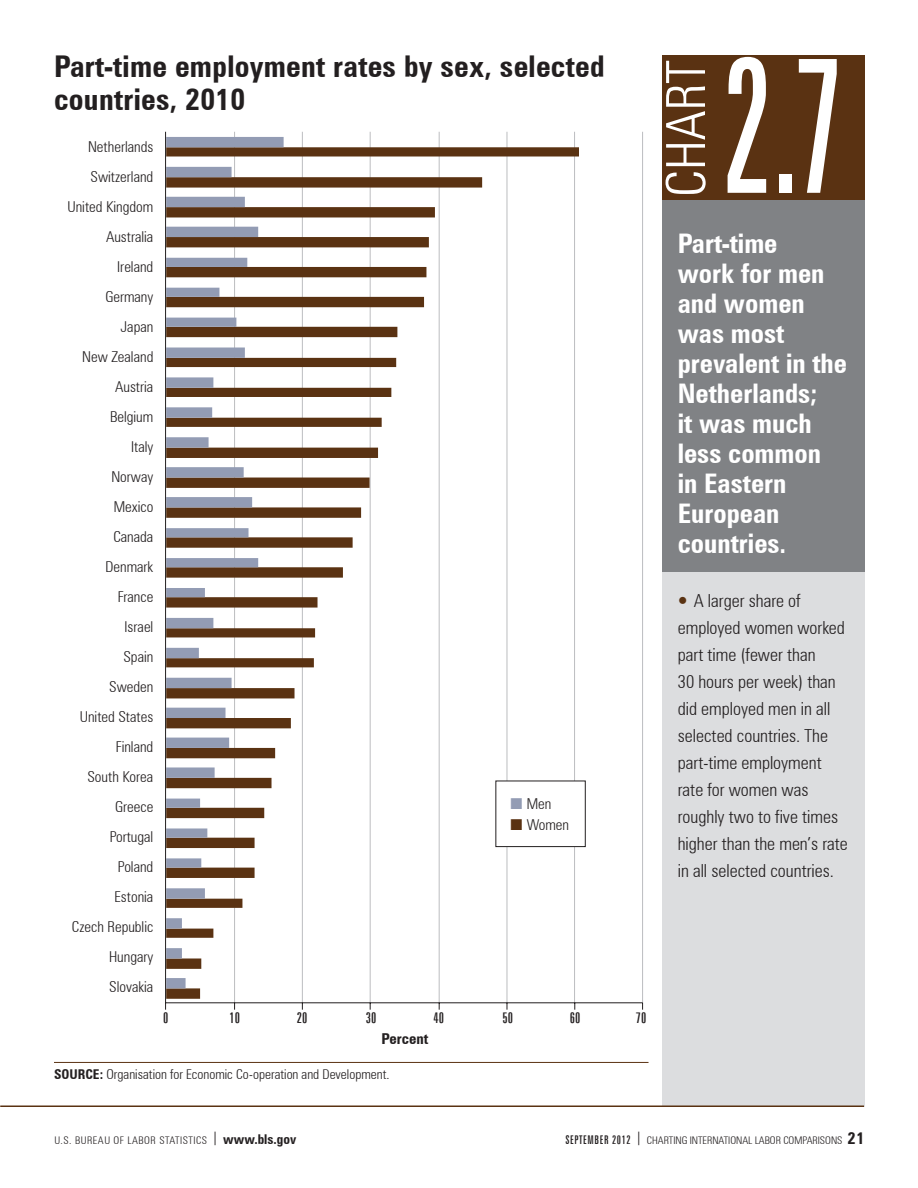
<style>
.page{position:relative;width:918px;height:1188px;background:#fff}
.page>*{position:absolute;margin:0;border:0;box-sizing:border-box;transform-origin:0 0}
.t1{font:extra-condensed 192px "Zurich BT";color:#fff;scale:.75 1}
.t2{font:300 condensed 54px "Zurich BT";color:#fff}
.t3{font:700 condensed 30px/33px "Zurich BT";letter-spacing:.01em;color:#231f20}
.t4{font:700 condensed 27px/30px "Zurich BT";color:#fff}
.t5{font:300 condensed 18px/27px "Zurich BT";color:#231f20}
.t6{font:300 condensed 15px "Zurich BT";color:#231f20}
.Chart_text{font:extra-condensed 15px "Zurich BT";color:#231f20}
.Chart_text-2{font:700 condensed 15px "Zurich BT";color:#231f20}
.t7{font:300 condensed 13.5px "Zurich BT";color:#231f20}
.t8{font:300 condensed 10.5px "Zurich BT";color:#231f20}
.t9{font:300 condensed 10.5px "Zurich BT";letter-spacing:.05em;color:#231f20}
.s1{font-weight:700}
.s2{font-weight:400;font-stretch:extra-condensed;font-size:13.5px}
.s3{font-weight:700;font-size:13.5px}
.s4{font-weight:400;font-stretch:extra-condensed;font-size:12px}
.s5{font-weight:700;font-size:16.5px}
</style>
<div class="page">
<div style="left:662px;top:200px;width:202px;height:907px;background:#dcdddf"></div>
<hr style="left:0;top:1106px;width:864px;height:1px;background:#5a3212">
<div style="left:662px;top:200px;width:202px;height:372px;background:#808285"></div>
<div style="left:662px;top:55px;width:202px;height:145px;background:#5a3212"></div>
<hr style="left:54px;top:1062px;width:595px;height:1px;background:#5a3212">
<hr style="left:234px;top:132px;width:1px;height:871px;background:#bcbdc0">
<hr style="left:302px;top:132px;width:1px;height:871px;background:#bcbdc0">
<hr style="left:370px;top:132px;width:1px;height:871px;background:#bcbdc0">
<hr style="left:439px;top:132px;width:1px;height:871px;background:#bcbdc0">
<hr style="left:507px;top:132px;width:1px;height:871px;background:#bcbdc0">
<hr style="left:574px;top:132px;width:1px;height:871px;background:#bcbdc0">
<hr style="left:642px;top:132px;width:1px;height:871px;background:#bcbdc0">
<svg style="left:166px;top:147px;width:413px;height:852px"></svg>
<svg style="left:166px;top:137px;width:118px;height:851px"></svg>
<hr style="left:166px;top:1002px;width:477px;height:1px;background:#231f20">
<hr style="left:165px;top:132px;width:1px;height:871px;background:#231f20">
<div style="left:496px;top:781px;width:89px;height:66px;background:#fff"></div>
<div style="left:495px;top:781px;width:91px;height:66px;border:1px solid #231f20"></div>
<p class="t3" style="left:54px;top:49px;width:552px">Part-time employment rates by sex, selected countries, 2010</p>
<p class="t6" style="left:88px;top:137px;width:67px">Netherlands</p>
<p class="t6" style="left:91px;top:167px;width:64px">Switzerland</p>
<p class="t6" style="left:67px;top:197px;width:87px">United Kingdom</p>
<p class="t6" style="left:106px;top:227px;width:49px">Australia</p>
<p class="t6" style="left:117px;top:257px;width:38px">Ireland</p>
<p class="t6" style="left:105px;top:287px;width:49px">Germany</p>
<p class="t6" style="left:121px;top:317px;width:34px">Japan</p>
<p class="t6" style="left:82px;top:347px;width:73px">New Zealand</p>
<p class="t6" style="left:115px;top:377px;width:40px">Austria</p>
<p class="t6" style="left:110px;top:407px;width:45px">Belgium</p>
<p class="t6" style="left:131px;top:437px;width:24px">Italy</p>
<p class="t6" style="left:111px;top:467px;width:43px">Norway</p>
<p class="t6" style="left:114px;top:497px;width:41px">Mexico</p>
<p class="t6" style="left:113px;top:527px;width:42px">Canada</p>
<p class="t6" style="left:105px;top:557px;width:49px">Denmark</p>
<p class="t6" style="left:118px;top:587px;width:37px">France</p>
<p class="t6" style="left:125px;top:617px;width:30px">Israel</p>
<p class="t6" style="left:123px;top:647px;width:31px">Spain</p>
<p class="t6" style="left:109px;top:677px;width:46px">Sweden</p>
<p class="t6" style="left:80px;top:707px;width:75px">United States</p>
<p class="t6" style="left:116px;top:737px;width:39px">Finland</p>
<p class="t6" style="left:87px;top:767px;width:67px">South Korea</p>
<p class="t6" style="left:115px;top:797px;width:40px">Greece</p>
<p class="t6" style="left:110px;top:827px;width:45px">Portugal</p>
<p class="t6" style="left:118px;top:857px;width:37px">Poland</p>
<p class="t6" style="left:114px;top:887px;width:40px">Estonia</p>
<p class="t6" style="left:72px;top:917px;width:83px">Czech Republic</p>
<p class="t6" style="left:109px;top:947px;width:46px">Hungary</p>
<p class="t6" style="left:109px;top:977px;width:46px">Slovakia</p>
<p class="Chart_text" style="left:163px;top:1009px;width:7px">0</p>
<p class="Chart_text" style="left:229px;top:1009px;width:12px">10</p>
<p class="Chart_text" style="left:297px;top:1009px;width:12px">20</p>
<p class="Chart_text" style="left:366px;top:1009px;width:12px">30</p>
<p class="Chart_text" style="left:433px;top:1009px;width:12px">40</p>
<p class="Chart_text" style="left:502px;top:1009px;width:12px">50</p>
<p class="Chart_text" style="left:570px;top:1009px;width:12px">60</p>
<p class="Chart_text" style="left:636px;top:1009px;width:12px">70</p>
<p class="t6" style="left:527px;top:794px;width:26px">Men</p>
<p class="t6" style="left:527px;top:816px;width:44px">Women</p>
<p class="Chart_text-2" style="left:382px;top:1030px;width:48px">Percent</p>
<p class="t7" style="left:54px;top:1066px;width:337px"><span class="s1">SOURCE:</span> Organisation for Economic Co-operation and Development.</p>
<p class="t2" style="left:653px;top:197px;width:138px;rotate:-90deg">CHART</p>
<p class="t1" style="left:722px;top:16px;width:166px">2.7</p>
<p class="t4" style="left:678px;top:228px;width:171px">Part-time<br>work for men and women was most prevalent in the<br>Netherlands;<br>it was much less common in Eastern<br>European countries.</p>
<p class="t5" style="left:678px;top:586px;width:172px;text-indent:16px">A larger share of employed women worked part time (fewer than<br>30 hours per week) than did employed men in all selected countries. The part-time employment rate for women was roughly two to five times higher than the men’s rate in all selected countries.</p>
<p class="t9" style="left:55px;top:1133px;width:243px">U.S. BUREAU OF LABOR STATISTICS <span class="s2">|</span> <span class="s3">www.bls.gov</span></p>
<p class="t8" style="left:566px;top:1133px;width:300px"><span class="s4">SEPTEMBER 2012</span> <span class="s2">|</span> CHARTING INTERNATIONAL LABOR COMPARISONS <span class="s5">21</span></p>
</div>
